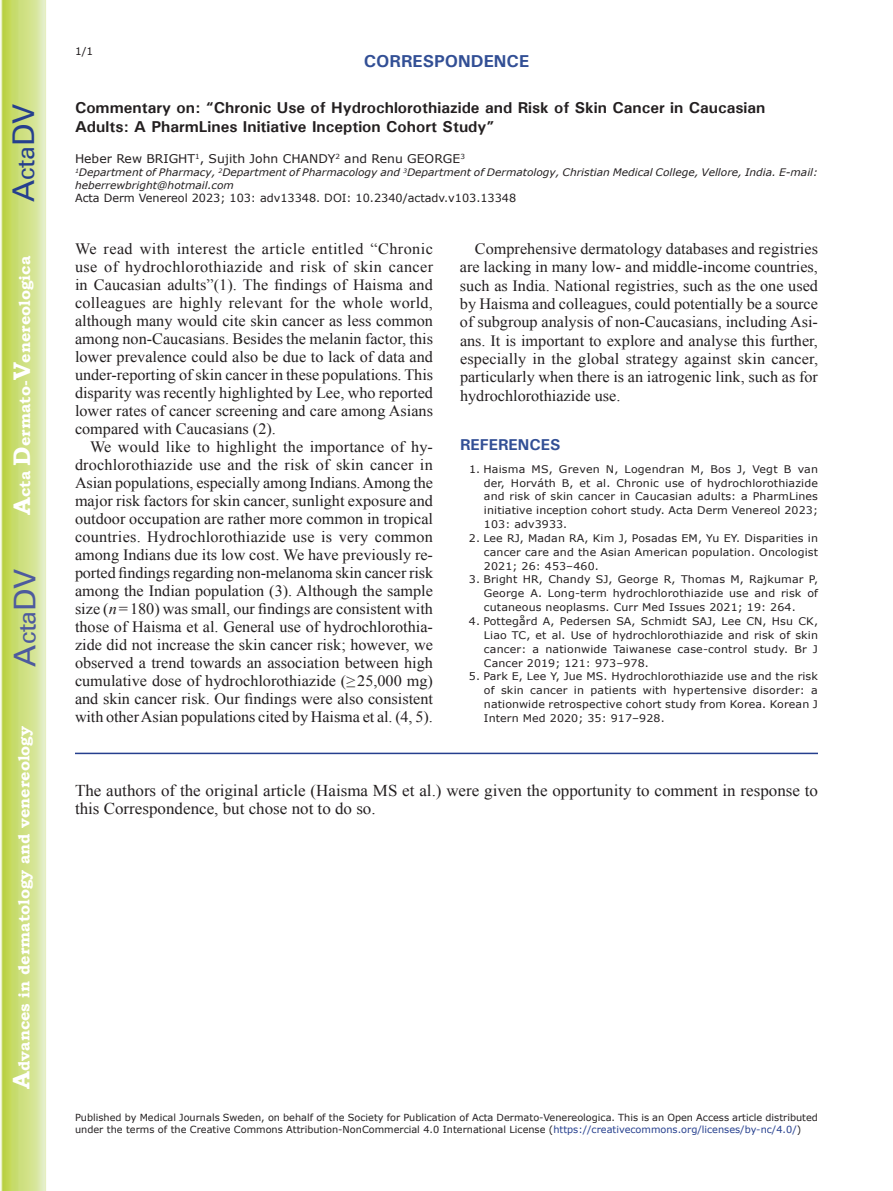
<style>
.page{position:relative;width:893px;height:1191px;background:#fff}
.page>*{position:absolute;margin:0;border:0;box-sizing:border-box;transform-origin:0 0}
.t1{font:30px "Univers";color:#4d5a9e}
.t2{font:30px "Univers";color:#253f8e}
.t3{font:700 17.25px "Univers";color:#324f95}
.t4{font:16.5px/18px "Times New Roman";color:#231f20}
.t5{font:15.75px/18px "Times New Roman";color:#231f20;text-align:justify}
.t6{font:700 15.75px/18.9px "Univers";color:#231f20}
.t7{font:700 15.75px "Bookman Old Style";color:#fff}
.t8{font:700 15.75px "Univers";color:#324f95}
.t9{font:12px "Verdana";color:#231f20}
.t10{font:11.25px "Verdana";color:#231f20}
.t11{font:10.5px/13.8px "Verdana";letter-spacing:.01em;color:#231f20;text-align:justify;scale:1.05 1}
.t12{font:10.5px "Verdana";letter-spacing:.01em;color:#231f20}
.t13{font:italic 10.35px/12.8px "Verdana";color:#231f20}
.t14{font:9.75px/12px "Verdana";color:#231f20}
.s1{font-size:24px}
.s2{font-style:italic}
.s3{color:#253f8e}
</style>
<div class="page">
<svg style="left:1px;top:0;width:45px;height:1191px;background:#cfe084"></svg>
<hr style="left:75px;top:752px;width:743px;height:2px;background:#253f8e">
<h1 class="t2" style="left:6px;top:202px;width:100px;rotate:-90deg">A<span class="s1">cta</span>DV</h1>
<p class="t7" style="left:15px;top:515px;width:260px;rotate:-90deg"><span class="s1">A</span>cta <span class="s1">D</span>ermato-<span class="s1">V</span>enereologica</p>
<h1 class="t1" style="left:7px;top:666px;width:100px;rotate:-90deg">A<span class="s1">cta</span>DV</h1>
<p class="t7" style="left:15px;top:1088px;width:364px;rotate:-90deg"><span class="s1">A</span>dvances in dermatology and venereology</p>
<p class="t12" style="left:75px;top:44px;width:20px">1/1</p>
<p class="t3" style="left:364px;top:50px;width:167px">CORRESPONDENCE</p>
<p class="t6" style="left:75px;top:98px;width:692px">Commentary on: “Chronic Use of Hydrochlorothiazide and Risk of Skin Cancer in Caucasian<br>Adults: A PharmLines Initiative Inception Cohort Study”</p>
<p class="t9" style="left:75px;top:151px;width:391px">Heber Rew BRIGHT<sup>1</sup>, Sujith John CHANDY<sup>2</sup> and Renu GEORGE<sup>3</sup></p>
<p class="t13" style="left:75px;top:166px;width:744px"><sup>1</sup>Department of Pharmacy, <sup>2</sup>Department of Pharmacology and <sup>3</sup>Department of Dermatology, Christian Medical College, Vellore, India. E-mail: heberrewbright@hotmail.com</p>
<p class="t10" style="left:75px;top:191px;width:443px">Acta Derm Venereol 2023; 103: adv13348. DOI: 10.2340/actadv.v103.13348</p>
<p class="t5" style="left:75px;top:239px;width:360px">We read with interest the article entitled “Chronic use of hydrochlorothiazide and risk of skin cancer in Caucasian adults”(1). The findings of Haisma and colleagues are highly relevant for the whole world, although many would cite skin cancer as less common among non-Caucasians. Besides the melanin factor, this lower prevalence could also be due to lack of data and under-reporting of skin cancer in these populations. This disparity was recently highlighted by Lee, who reported lower rates of cancer screening and care among Asians compared with Caucasians (2).</p>
<p class="t5" style="left:75px;top:437px;width:360px;text-indent:15px">We would like to highlight the importance of hy&shy;drochlorothiazide use and the risk of skin cancer in Asian populations, especially among Indians. Among the major risk factors for skin cancer, sunlight exposure and outdoor occupation are rather more common in tropical countries. Hydrochlorothiazide use is very common among Indians due its low cost. We have previously re&shy;ported findings regarding non-melanoma skin cancer risk among the Indian population (3). Although the sample size (<span class="s2">n</span>=180) was small, our findings are consistent with those of Haisma et al. General use of hydrochlorothia&shy;zide did not increase the skin cancer risk; however, we observed a trend towards an association between high cumulative dose of hydrochlorothiazide (≥25,000 mg) and skin cancer risk. Our findings were also consistent with other Asian populations cited by Haisma et al. (4, 5).</p>
<p class="t5" style="left:460px;top:239px;width:360px;text-indent:15px">Comprehensive dermatology databases and registries are lacking in many low- and middle-income countries, such as India. National registries, such as the one used by Haisma and colleagues, could potentially be a source of subgroup analysis of non-Caucasians, including Asi&shy;ans. It is important to explore and analyse this further, especially in the global strategy against skin cancer, particularly when there is an iatrogenic link, such as for hydrochlorothiazide use.</p>
<p class="t8" style="left:460px;top:434px;width:102px">REFERENCES</p>
<p class="t11" style="left:484px;top:462px;width:320px;text-indent:-15px">1. Haisma MS, Greven N, Logendran M, Bos J, Vegt B van der, Horváth B, et al. Chronic use of hydrochlorothiazide and risk of skin cancer in Caucasian adults: a PharmLines initiative inception cohort study. Acta Derm Venereol 2023; 103: adv3933.</p>
<p class="t11" style="left:484px;top:531px;width:320px;text-indent:-15px">2. Lee RJ, Madan RA, Kim J, Posadas EM, Yu EY. Disparities in cancer care and the Asian American population. Oncologist 2021; 26: 453–460.</p>
<p class="t11" style="left:484px;top:573px;width:320px;text-indent:-15px">3. Bright HR, Chandy SJ, George R, Thomas M, Rajkumar P, George A. Long-term hydrochlorothiazide use and risk of cutaneous neoplasms. Curr Med Issues 2021; 19: 264.</p>
<p class="t11" style="left:484px;top:614px;width:320px;text-indent:-15px">4. Pottegård A, Pedersen SA, Schmidt SAJ, Lee CN, Hsu CK, Liao TC, et al. Use of hydrochlorothiazide and risk of skin cancer: a nationwide Taiwanese case-control study. Br J Cancer 2019; 121: 973–978.</p>
<p class="t11" style="left:484px;top:670px;width:320px;text-indent:-15px">5. Park E, Lee Y, Jue MS. Hydrochlorothiazide use and the risk of skin cancer in patients with hypertensive disorder: a nationwide retrospective cohort study from Korea. Korean J Intern Med 2020; 35: 917–928.</p>
<p class="t4" style="left:75px;top:781px;width:745px">The authors of the original article (Haisma MS et al.) were given the opportunity to comment in response to this Correspondence, but chose not to do so.</p>
<p class="t14" style="left:75px;top:1111px;width:744px">Published by Medical Journals Sweden, on behalf of the Society for Publication of Acta Dermato-Venereologica. This is an Open Access article distributed under the terms of the Creative Commons Attribution-NonCommercial 4.0 International License (<span class="s3">https://creativecommons.org/licenses/by-nc/4.0/</span>)</p>
</div>
